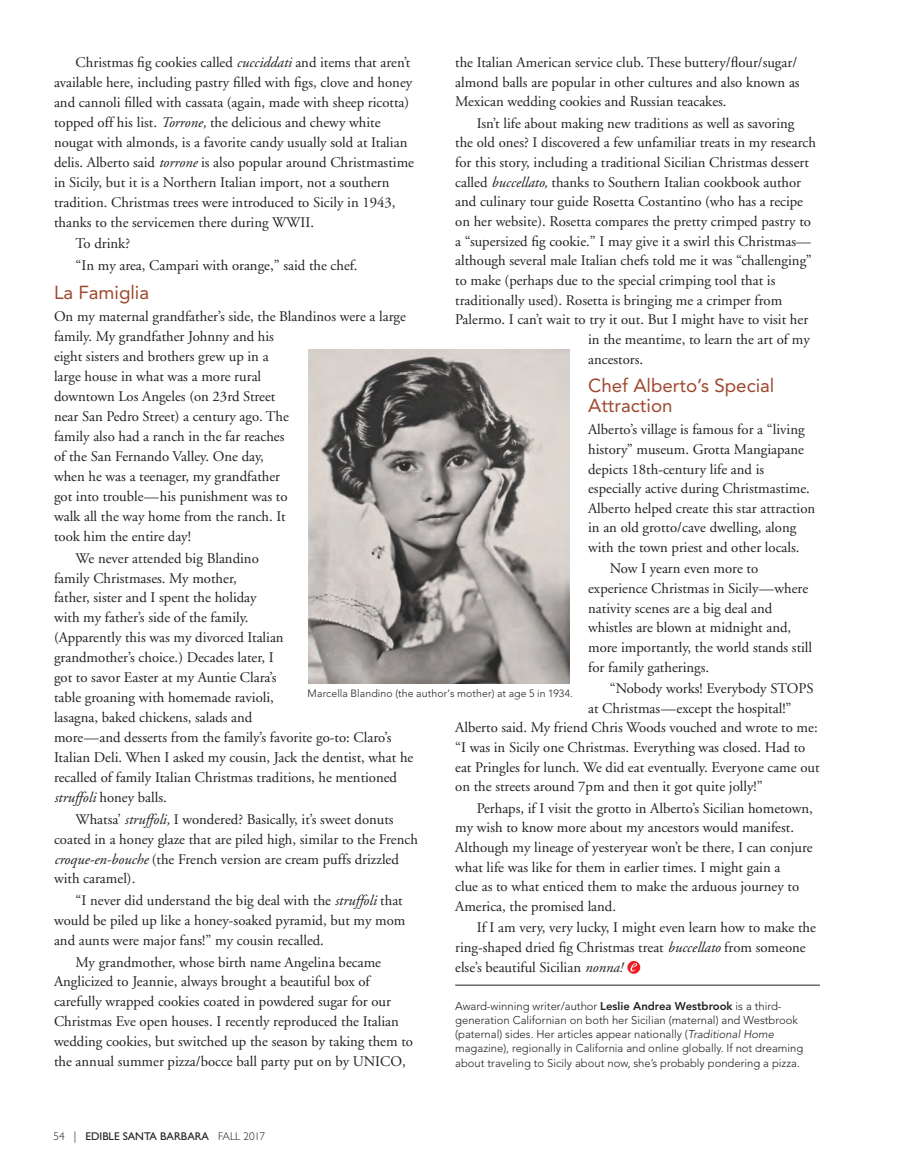
<style>
.page{position:relative;width:905px;height:1175px;background:#fff}
.page>*{position:absolute;margin:0;border:0;box-sizing:border-box;transform-origin:0 0}
.ESB_subheads_green{font:18.75px/19.6px "Avenir";color:#9e482f}
.ESB_body_text{font:14.7px/20px "Adobe Garamond";color:#231f20}
.Writers_Bio{font:300 11.25px/14.2px "Avenir";color:#231f20}
.t1{font:11.25px "Gill Sans";letter-spacing:-.005em;color:#231f20}
.captions{font:300 10.5px "Avenir";letter-spacing:.015em;color:#231f20}
.s1{font-style:italic}
.s2{font-weight:800}
.s3{font-weight:300}
</style>
<div class="page">
<img style="left:308px;top:350px;width:261px;height:333px">
<hr style="left:455px;top:984px;width:364px;height:1px;background:#231f20">
<svg style="left:627px;top:961px;width:13px;height:12px"></svg>
<svg style="left:630px;top:963px;width:7px;height:8px"></svg>
<p class="ESB_body_text" style="left:54px;top:53px;width:361px;text-indent:22px">Christmas fig cookies called <span class="s1">cucciddati</span> and items that aren’t available here, including pastry filled with figs, clove and honey and cannoli filled with cassata (again, made with sheep ricotta) topped off his list. <span class="s1">Torrone,</span> the delicious and chewy white nougat with almonds, is a favorite candy usually sold at Italian delis. Alberto said <span class="s1">torrone</span> is also popular around Christmastime in Sicily, but it is a Northern Italian import, not a southern tradition. Christmas trees were introduced to Sicily in 1943, thanks to the servicemen there during WWII.</p>
<p class="ESB_body_text" style="left:76px;top:234px;width:56px">To drink?</p>
<p class="ESB_body_text" style="left:76px;top:256px;width:283px">“In my area, Campari with orange,” said the chef.</p>
<p class="ESB_subheads_green" style="left:54px;top:282px;width:97px">La Famiglia</p>
<p class="ESB_body_text" style="left:54px;top:307px;width:353px">On my maternal grandfather’s side, the Blandinos were a large family. My grandfather Johnny and his<br>eight sisters and brothers grew up in a<br>large house in what was a more rural<br>downtown Los Angeles (on 23rd Street<br>near San Pedro Street) a century ago. The<br>family also had a ranch in the far reaches<br>of the San Fernando Valley. One day,<br>when he was a teenager, my grandfather<br>got into trouble—his punishment was to<br>walk all the way home from the ranch. It<br>took him the entire day!</p>
<p class="ESB_body_text" style="left:54px;top:548px;width:361px;text-indent:22px">We never attended big Blandino<br>family Christmases. My mother,<br>father, sister and I spent the holiday<br>with my father’s side of the family.<br>(Apparently this was my divorced Italian<br>grandmother’s choice.) Decades later, I<br>got to savor Easter at my Auntie Clara’s<br>table groaning with homemade ravioli,<br>lasagna, baked chickens, salads and<br>more—and desserts from the family’s favorite go-to: Claro’s Italian Deli. When I asked my cousin, Jack the dentist, what he recalled of family Italian Christmas traditions, he mentioned <span class="s1">struffoli</span> honey balls.</p>
<p class="ESB_body_text" style="left:54px;top:809px;width:365px;text-indent:22px">Whatsa’ <span class="s1">struffoli,</span> I wondered? Basically, it’s sweet donuts coated in a honey glaze that are piled high, similar to the French <span class="s1">croque-en-bouche</span> (the French version are cream puffs drizzled with caramel).</p>
<p class="ESB_body_text" style="left:54px;top:890px;width:353px;text-indent:22px">“I never did understand the big deal with the <span class="s1">struffoli</span> that would be piled up like a honey-soaked pyramid, but my mom and aunts were major fans!” my cousin recalled.</p>
<p class="ESB_body_text" style="left:54px;top:952px;width:360px;text-indent:22px">My grandmother, whose birth name Angelina became Anglicized to Jeannie, always brought a beautiful box of carefully wrapped cookies coated in powdered sugar for our Christmas Eve open houses. I recently reproduced the Italian wedding cookies, but switched up the season by taking them to the annual summer pizza/bocce ball party put on by UNICO,</p>
<p class="ESB_body_text" style="left:455px;top:53px;width:346px">the Italian American service club. These buttery/flour/sugar/ almond balls are popular in other cultures and also known as<br>Mexican wedding cookies and Russian teacakes.</p>
<p class="ESB_body_text" style="left:477px;top:113px;width:319px">Isn’t life about making new traditions as well as savoring</p>
<p class="ESB_body_text" style="left:455px;top:133px;width:362px">the old ones? I discovered a few unfamiliar treats in my research</p>
<p class="ESB_body_text" style="left:455px;top:153px;width:355px">for this story, including a traditional Sicilian Christmas dessert</p>
<p class="ESB_body_text" style="left:455px;top:172px;width:347px">called <span class="s1">buccellato,</span> thanks to Southern Italian cookbook author</p>
<p class="ESB_body_text" style="left:455px;top:192px;width:349px">and culinary tour guide Rosetta Costantino (who has a recipe</p>
<p class="ESB_body_text" style="left:455px;top:212px;width:357px">on her website). Rosetta compares the pretty crimped pastry to</p>
<p class="ESB_body_text" style="left:455px;top:231px;width:357px">a “supersized fig cookie.” I may give it a swirl this Christmas—</p>
<p class="ESB_body_text" style="left:455px;top:251px;width:358px">although several male Italian chefs told me it was “challenging”</p>
<p class="ESB_body_text" style="left:455px;top:271px;width:322px">to make (perhaps due to the special crimping tool that is</p>
<p class="ESB_body_text" style="left:455px;top:290px;width:328px">traditionally used). Rosetta is bringing me a crimper from</p>
<p class="ESB_body_text" style="left:455px;top:310px;width:354px">Palermo. I can’t wait to try it out. But I might have to visit her</p>
<p class="ESB_body_text" style="left:588px;top:330px;width:223px">in the meantime, to learn the art of my</p>
<p class="ESB_body_text" style="left:588px;top:349px;width:57px">ancestors.</p>
<p class="ESB_subheads_green" style="left:588px;top:376px;width:188px">Chef Alberto’s Special<br>Attraction</p>
<p class="ESB_body_text" style="left:588px;top:420px;width:228px">Alberto’s village is famous for a “living history” museum. Grotta Mangiapane depicts 18th-century life and is especially active during Christmastime.<br>Alberto helped create this star attraction in an old grotto/cave dwelling, along with the town priest and other locals.</p>
<p class="ESB_body_text" style="left:588px;top:559px;width:225px;text-indent:22px">Now I yearn even more to experience Christmas in Sicily—where nativity scenes are a big deal and whistles are blown at midnight and, more importantly, the world stands still for family gatherings.</p>
<p class="ESB_body_text" style="left:609px;top:678px;width:205px">“Nobody works! Everybody STOPS</p>
<p class="ESB_body_text" style="left:588px;top:698px;width:205px">at Christmas—except the hospital!”</p>
<p class="ESB_body_text" style="left:455px;top:718px;width:364px">Alberto said. My friend Chris Woods vouched and wrote to me:</p>
<p class="ESB_body_text" style="left:455px;top:737px;width:351px">“I was in Sicily one Christmas. Everything was closed. Had to</p>
<p class="ESB_body_text" style="left:455px;top:757px;width:366px">eat Pringles for lunch. We did eat eventually. Everyone came out</p>
<p class="ESB_body_text" style="left:455px;top:777px;width:309px">on the streets around 7pm and then it got quite jolly!”</p>
<p class="ESB_body_text" style="left:455px;top:798px;width:359px;text-indent:22px">Perhaps, if I visit the grotto in Alberto’s Sicilian hometown, my wish to know more about my ancestors would manifest.<br>Although my lineage of yesteryear won’t be there, I can conjure what life was like for them in earlier times. I might gain a<br>clue as to what enticed them to make the arduous journey to America, the promised land.</p>
<p class="ESB_body_text" style="left:455px;top:918px;width:362px;text-indent:22px">If I am very, very lucky, I might even learn how to make the ring-shaped dried fig Christmas treat <span class="s1">buccellato</span> from someone else’s beautiful Sicilian <span class="s1">nonna!</span></p>
<p class="Writers_Bio" style="left:455px;top:998px;width:349px">Award-winning writer/author <span class="s2">Leslie Andrea Westbrook</span> is a third&shy;generation Californian on both her Sicilian (maternal) and Westbrook (paternal) sides. Her articles appear nationally (<span class="s1">Traditional Home </span>magazine), regionally in California and online globally. If not dreaming about traveling to Sicily about now, she’s probably pondering a pizza.</p>
<p class="captions" style="left:307px;top:687px;width:267px">Marcella Blandino (the author’s mother) at age 5 in 1934.</p>
<p class="t1" style="left:54px;top:1130px;width:213px"><span class="s3">54 |</span> EDIBLE SANTA BARBARA <span class="s3">FALL 2017</span></p>
</div>
